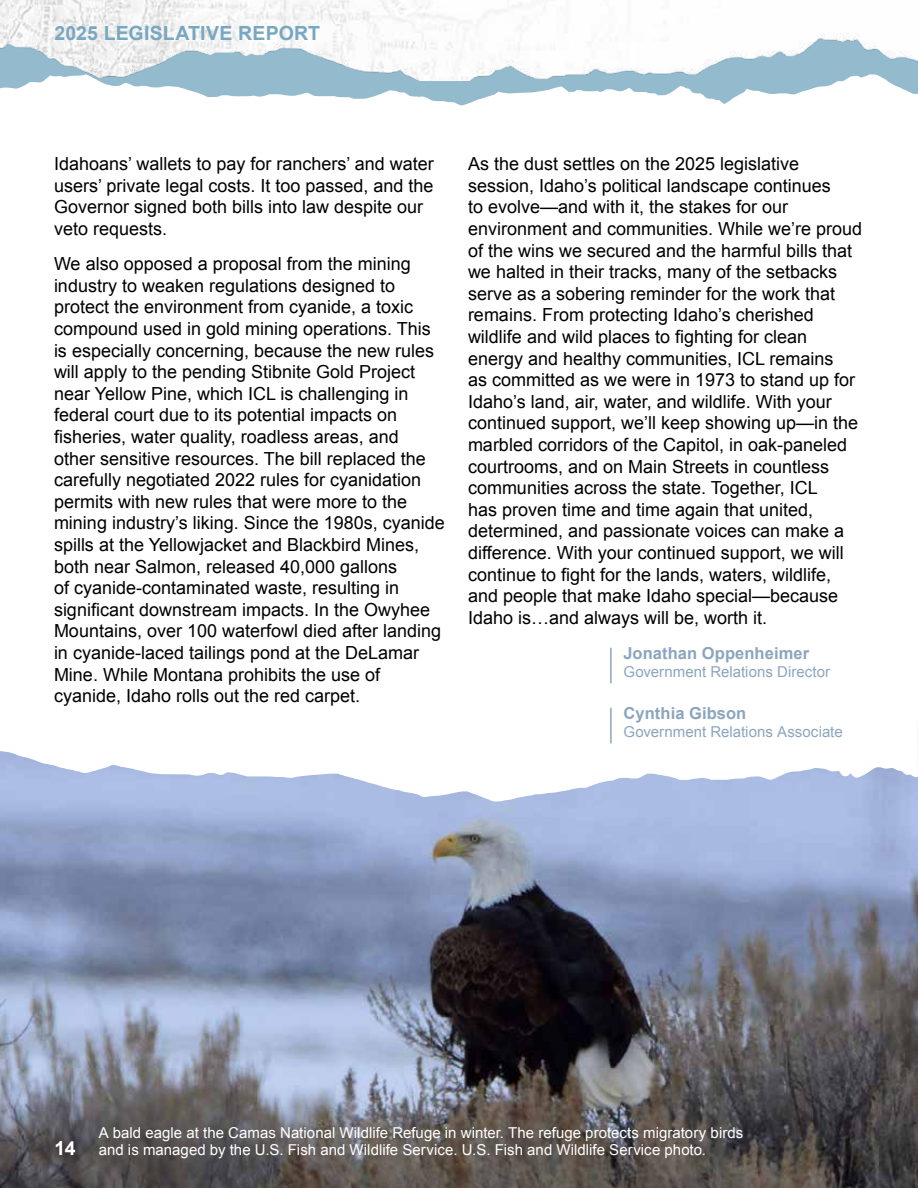
<style>
.page{position:relative;width:918px;height:1188px;background:#fff}
.page>*{position:absolute;margin:0;border:0;box-sizing:border-box;transform-origin:0 0}
.t1{font:700 19.5px "Arial";letter-spacing:.01em;color:#78a7c0}
.t2{font:700 19.5px "Arial";color:#fff}
.t3{font:18px/21.6px "Arial";color:#000}
.t4{font:700 16.5px "Arial";letter-spacing:.005em;color:#8ba5be}
.t5{font:15px/16.5px "Arial";letter-spacing:.005em;color:#fff}
.t6{font:15px "Arial";letter-spacing:.005em;color:#8ba5be}
</style>
<div class="page">
<img style="left:0;top:801px;width:918px;height:387px">
<svg style="left:0;top:80px;width:467px;height:26px"></svg>
<svg style="left:418px;top:80px;width:500px;height:24px"></svg>
<img style="left:0;top:0;width:918px;height:80px">
<svg style="left:0;top:683px;width:918px;height:118px"></svg>
<hr style="left:610px;top:648px;width:2px;height:35px;background:#8ba5be">
<hr style="left:610px;top:708px;width:2px;height:35px;background:#8ba5be">
<p class="t1" style="left:54px;top:20px;width:267px">2025 LEGISLATIVE REPORT</p>
<p class="t3" style="left:54px;top:153px;width:381px">Idahoans’ wallets to pay for ranchers’ and water users’ private legal costs. It too passed, and the Governor signed both bills into law despite our veto requests.</p>
<p class="t3" style="left:54px;top:253px;width:392px">We also opposed a proposal from the mining industry to weaken regulations designed to protect the environment from cyanide, a toxic compound used in gold mining operations. This is especially concerning, because the new rules will apply to the pending Stibnite Gold Project near Yellow Pine, which ICL is challenging in federal court due to its potential impacts on fisheries, water quality, roadless areas, and<br>other sensitive resources. The bill replaced the carefully negotiated 2022 rules for cyanidation permits with new rules that were more to the mining industry’s liking. Since the 1980s, cyanide spills at the Yellowjacket and Blackbird Mines, both near Salmon, released 40,000 gallons<br>of cyanide-contaminated waste, resulting in significant downstream impacts. In the Owyhee Mountains, over 100 waterfowl died after landing in cyanide-laced tailings pond at the DeLamar Mine. While Montana prohibits the use of cyanide, Idaho rolls out the red carpet.</p>
<p class="t3" style="left:468px;top:153px;width:396px">As the dust settles on the 2025 legislative session, Idaho’s political landscape continues<br>to evolve—and with it, the stakes for our environment and communities. While we’re proud of the wins we secured and the harmful bills that we halted in their tracks, many of the setbacks serve as a sobering reminder for the work that remains. From protecting Idaho’s cherished wildlife and wild places to fighting for clean energy and healthy communities, ICL remains<br>as committed as we were in 1973 to stand up for Idaho’s land, air, water, and wildlife. With your continued support, we’ll keep showing up—in the marbled corridors of the Capitol, in oak-paneled courtrooms, and on Main Streets in countless communities across the state. Together, ICL<br>has proven time and time again that united, determined, and passionate voices can make a difference. With your continued support, we will continue to fight for the lands, waters, wildlife, and people that make Idaho special—because Idaho is…and always will be, worth it.</p>
<p class="t4" style="left:623px;top:643px;width:187px">Jonathan Oppenheimer</p>
<p class="t6" style="left:623px;top:662px;width:208px">Government Relations Director</p>
<p class="t4" style="left:623px;top:703px;width:124px">Cynthia Gibson</p>
<p class="t6" style="left:623px;top:722px;width:221px">Government Relations Associate</p>
<p class="t2" style="left:55px;top:1136px;width:22px">14</p>
<p class="t5" style="left:99px;top:1125px;width:646px">A bald eagle at the Camas National Wildlife Refuge in winter. The refuge protects migratory birds and is managed by the U.S. Fish and Wildlife Service. U.S. Fish and Wildlife Service photo.</p>
</div>
